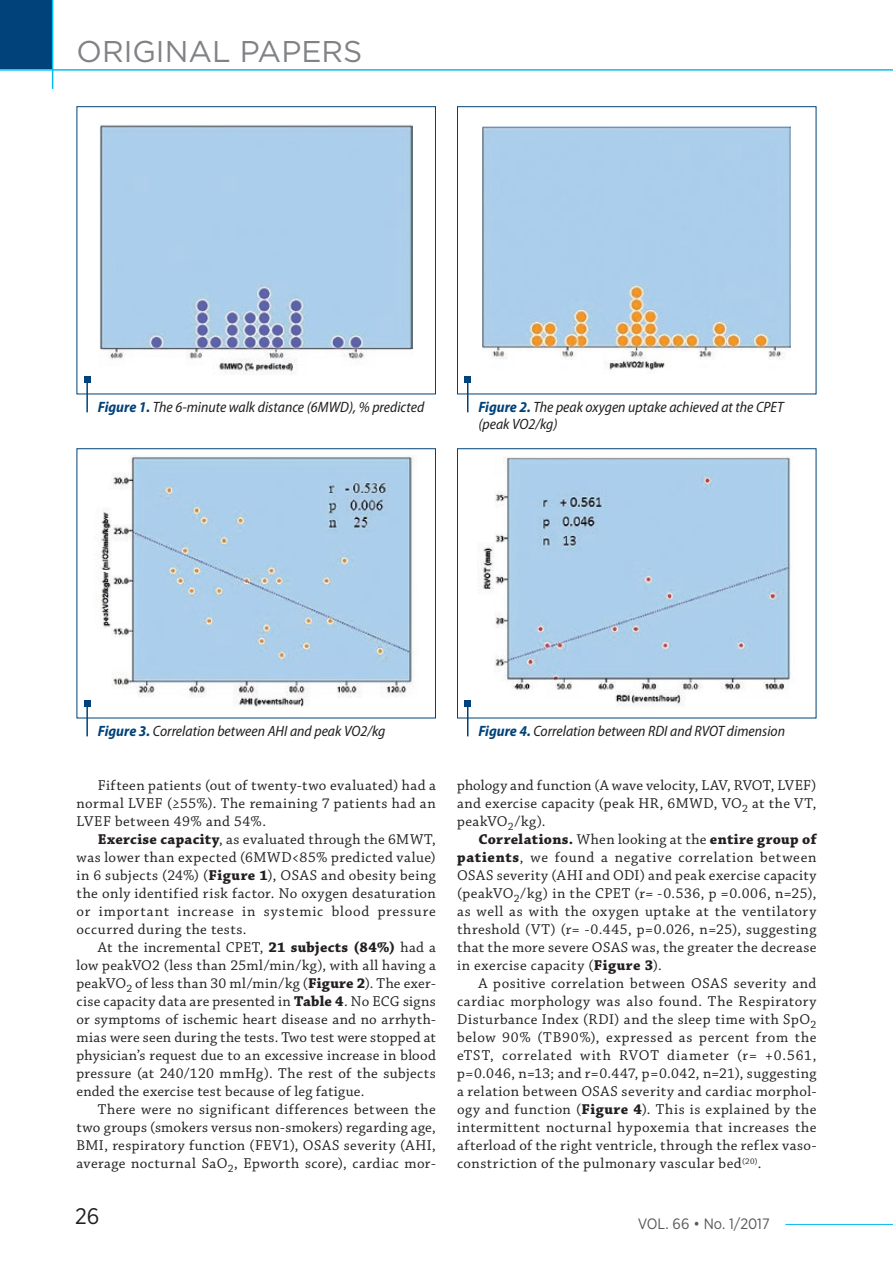
<style>
.page{position:relative;width:893px;height:1263px;background:#fff}
.page>*{position:absolute;margin:0;border:0;box-sizing:border-box;transform-origin:0 0}
.t1{font:30px "Gotham";color:#808285}
.t2{font:22.5px "Gotham Narrow";color:#231f20}
.t3{font:15px/18px "Chaparral Pro";letter-spacing:.03em;color:#231f20;text-align:justify}
.t4{font:italic semi-condensed 15px/16.5px "Myriad Pro";color:#231f20}
.t5{font:15px "Gotham Narrow";color:#57585a}
.s1{font-weight:700;color:#004279}
.s2{font-weight:700}
</style>
<div class="page">
<hr style="left:785px;top:1224px;width:108px;height:1px;background:#01bdf2">
<div style="left:0;top:0;width:52px;height:69px;background:#004279"></div>
<hr style="left:0;top:69px;width:893px;height:2px;background:#01bdf2">
<hr style="left:52px;top:0;width:1px;height:89px;background:#01bdf2">
<img style="left:100px;top:125px;width:313px;height:250px">
<div style="left:77px;top:106px;width:359px;height:288px;border:1px solid #004279"></div>
<img style="left:483px;top:127px;width:308px;height:246px">
<div style="left:457px;top:106px;width:359px;height:288px;border:1px solid #004279"></div>
<img style="left:98px;top:456px;width:317px;height:251px">
<div style="left:77px;top:448px;width:359px;height:270px;border:1px solid #004279"></div>
<img style="left:478px;top:457px;width:313px;height:250px">
<div style="left:457px;top:448px;width:359px;height:270px;border:1px solid #004279"></div>
<hr style="left:86px;top:379px;width:2px;height:33px;background:#004279">
<svg style="left:84px;top:376px;width:6px;height:6px"></svg>
<hr style="left:467px;top:379px;width:1px;height:33px;background:#004279">
<svg style="left:465px;top:376px;width:6px;height:6px"></svg>
<hr style="left:86px;top:703px;width:2px;height:33px;background:#004279">
<svg style="left:84px;top:700px;width:6px;height:6px"></svg>
<hr style="left:467px;top:703px;width:1px;height:33px;background:#004279">
<svg style="left:465px;top:700px;width:6px;height:6px"></svg>
<h1 class="t1" style="left:77px;top:32px;width:287px">ORIGINAL PAPERS</h1>
<p class="t4" style="left:98px;top:399px;width:328px"><span class="s1">Figure 1.</span> The 6-minute walk distance (6MWD), % predicted</p>
<p class="t4" style="left:478px;top:399px;width:307px"><span class="s1">Figure 2.</span> The peak oxygen uptake achieved at the CPET (peak VO2/kg)</p>
<p class="t4" style="left:98px;top:723px;width:289px"><span class="s1">Figure 3.</span> Correlation between AHI and peak VO2/kg</p>
<p class="t4" style="left:478px;top:723px;width:308px"><span class="s1">Figure 4.</span> Correlation between RDI and RVOT dimension</p>
<p class="t3" style="left:77px;top:777px;width:361px;text-indent:21px">Fifteen patients (out of twenty-two evaluated) had a normal LVEF (≥55%). The remaining 7 patients had an LVEF between 49% and 54%.</p>
<p class="t3" style="left:77px;top:831px;width:361px;text-indent:21px"><span class="s2">Exercise capacity</span>, as evaluated through the 6MWT, was lower than expected (6MWD&lt;85% predicted value) in 6 subjects (24%) (<span class="s2">Figure 1</span>), OSAS and obesity being the only identified risk factor. No oxygen desaturation or important increase in systemic blood pressure occurred during the tests.</p>
<p class="t3" style="left:77px;top:939px;width:361px;text-indent:21px">At the incremental CPET, <span class="s2">21 subjects (84%)</span> had a low peakVO2 (less than 25ml/min/kg), with all having a peakVO<sub>2</sub> of less than 30 ml/min/kg (<span class="s2">Figure 2</span>). The exer&shy;cise capacity data are presented in <span class="s2">Table 4</span>. No ECG signs or symptoms of ischemic heart disease and no arrhyth&shy;mias were seen during the tests. Two test were stopped at physician’s request due to an excessive increase in blood pressure (at 240/120 mmHg). The rest of the subjects ended the exercise test because of leg fatigue.</p>
<p class="t3" style="left:77px;top:1101px;width:361px;text-indent:21px">There were no significant differences between the two groups (smokers versus non-smokers) regarding age, BMI, respiratory function (FEV1), OSAS severity (AHI, average nocturnal SaO<sub>2</sub>, Epworth score), cardiac mor-</p>
<p class="t3" style="left:457px;top:777px;width:361px">phology and function (A wave velocity, LAV, RVOT, LVEF) and exercise capacity (peak HR, 6MWD, VO<sub>2</sub> at the VT, peakVO<sub>2</sub>/kg).</p>
<p class="t3" style="left:457px;top:831px;width:361px;text-indent:21px"><span class="s2">Correlations.</span> When looking at the <span class="s2">entire group of patients</span>, we found a negative correlation between OSAS severity (AHI and ODI) and peak exercise capacity (peakVO<sub>2</sub>/kg) in the CPET (r= -0.536, p =0.006, n=25), as well as with the oxygen uptake at the ventilatory threshold (VT) (r= -0.445, p=0.026, n=25), suggesting that the more severe OSAS was, the greater the decrease in exercise capacity (<span class="s2">Figure 3</span>).</p>
<p class="t3" style="left:457px;top:975px;width:361px;text-indent:21px">A positive correlation between OSAS severity and cardiac morphology was also found. The Respiratory Disturbance Index (RDI) and the sleep time with SpO<sub>2 </sub>below 90% (TB90%), expressed as percent from the eTST, correlated with RVOT diameter (r= +0.561, p=0.046, n=13; and r=0.447, p=0.042, n=21), suggesting a relation between OSAS severity and cardiac morphol&shy;ogy and function (<span class="s2">Figure 4</span>). This is explained by the intermittent nocturnal hypoxemia that increases the afterload of the right ventricle, through the reflex vaso&shy;constriction of the pulmonary vascular bed<sup>(20)</sup>.</p>
<h2 class="t2" style="left:75px;top:1202px;width:26px">26</h2>
<p class="t5" style="left:638px;top:1214px;width:133px">VOL. 66 • No. 1/2017</p>
</div>
